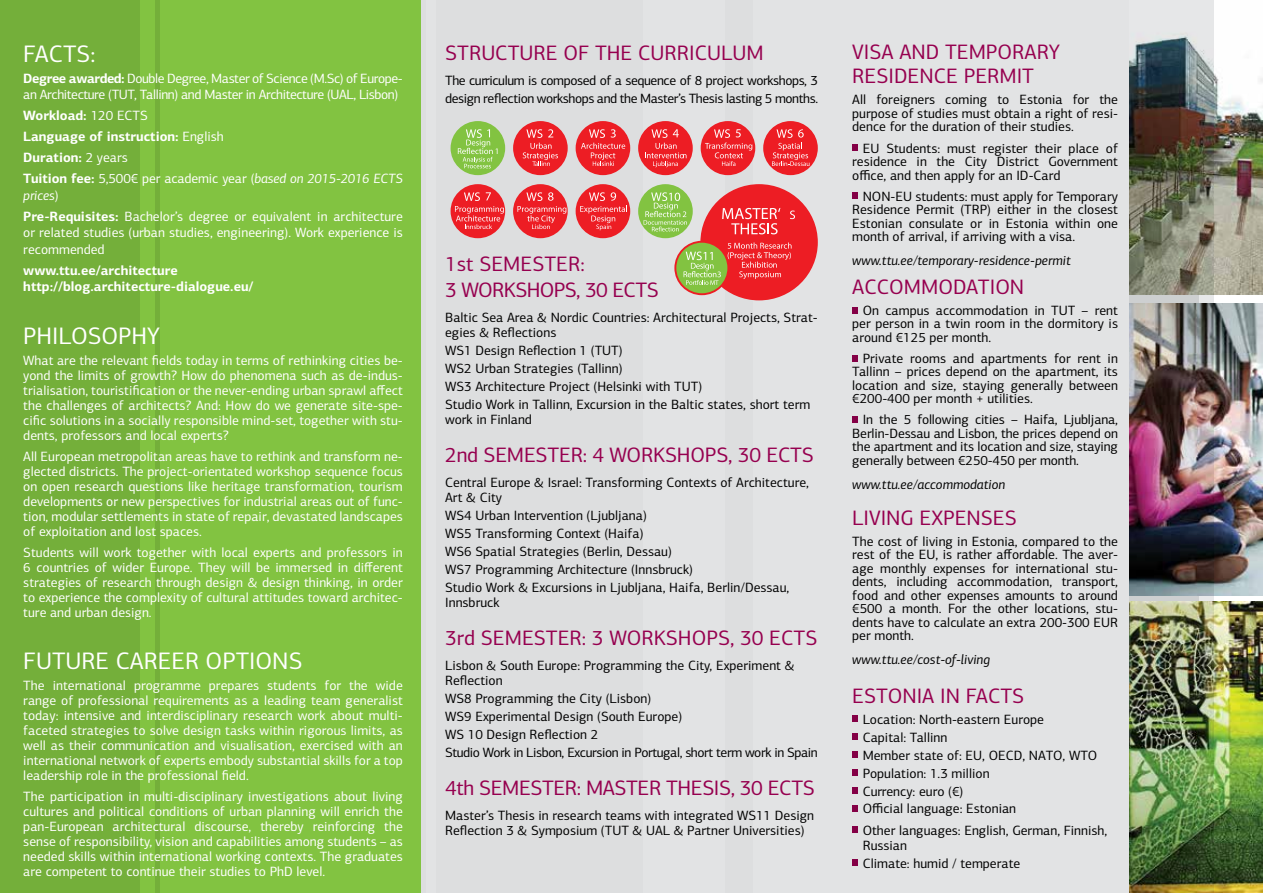
<style>
.page{position:relative;width:1263px;height:893px;background:#fff}
.page>*{position:absolute;margin:0;border:0;box-sizing:border-box;transform-origin:0 0}
.t1{font:24px "PF Centro Sans Pro";color:#fff}
.t2{font:21px/24px "PF Centro Sans Pro";color:#96004f}
.t3{font:21px "PF Centro Sans Pro";letter-spacing:-.02em;color:#96004f}
.t4{font:21px/25.5px "PF Centro Sans Pro";letter-spacing:-.03em;color:#96004f}
.t5{font:13.5px/13.5px "PF Centro Sans Pro";color:#000}
.t6{font:13.5px/15px "PF Centro Sans Pro";color:#fff;text-align:justify}
.t7{font:700 13.5px/21px "PF Centro Sans Pro";color:#fff}
.t8{font:13.5px/16.5px "PF Centro Sans Pro";letter-spacing:-.03em;color:#fff}
.t9{font:13.5px/18px "PF Centro Sans Pro";letter-spacing:-.03em;color:#000}
.t10{font:italic 13.5px "PF Centro Sans Pro";color:#000}
.s1{font-weight:700}
.s2{font-weight:400}
.s3{font-weight:400;font-style:italic}
.s4{font-style:italic}
</style>
<div class="page">
<div style="left:842px;top:0;width:357px;height:893px;background:#e2e3e4"></div>
<img style="left:1214px;top:74px;width:49px;height:221px">
<img style="left:1214px;top:303px;width:49px;height:292px">
<img style="left:1214px;top:602px;width:49px;height:291px">
<div style="left:0;top:0;width:753px;height:893px;background:#dddedf"></div>
<div style="left:0;top:0;width:421px;height:893px;background:#82c341"></div>
<div style="left:0;top:0;width:140px;height:893px;background:#74af3a"></div>
<div style="left:155px;top:0;width:5px;height:893px;background:#74af3a"></div>
<div style="left:753px;top:0;width:89px;height:893px;background:#e2e3e4"></div>
<div style="left:426px;top:0;width:10px;height:893px;background:#e2e3e4"></div>
<img style="left:1130px;top:0;width:84px;height:893px">
<div style="left:644px;top:0;width:81px;height:893px;background:#e2e3e4"></div>
<svg style="left:852px;top:145px;width:6px;height:6px"></svg>
<svg style="left:852px;top:193px;width:6px;height:6px"></svg>
<svg style="left:852px;top:307px;width:6px;height:6px"></svg>
<svg style="left:852px;top:355px;width:6px;height:6px"></svg>
<svg style="left:852px;top:417px;width:6px;height:6px"></svg>
<svg style="left:852px;top:716px;width:6px;height:6px"></svg>
<svg style="left:852px;top:734px;width:6px;height:6px"></svg>
<svg style="left:852px;top:752px;width:6px;height:6px"></svg>
<svg style="left:852px;top:770px;width:6px;height:6px"></svg>
<svg style="left:852px;top:788px;width:6px;height:6px"></svg>
<svg style="left:852px;top:806px;width:6px;height:6px"></svg>
<svg style="left:852px;top:827px;width:6px;height:6px"></svg>
<svg style="left:852px;top:860px;width:6px;height:6px"></svg>
<svg style="left:513px;top:121px;width:55px;height:54px"></svg>
<svg style="left:576px;top:121px;width:54px;height:54px"></svg>
<svg style="left:638px;top:121px;width:55px;height:54px"></svg>
<svg style="left:701px;top:121px;width:54px;height:54px"></svg>
<svg style="left:763px;top:121px;width:55px;height:54px"></svg>
<svg style="left:451px;top:184px;width:54px;height:54px"></svg>
<svg style="left:513px;top:184px;width:55px;height:54px"></svg>
<svg style="left:576px;top:184px;width:54px;height:54px"></svg>
<svg style="left:451px;top:121px;width:54px;height:54px"></svg>
<svg style="left:638px;top:184px;width:180px;height:116px"></svg>
<h1 class="t1" style="left:23px;top:39px;width:73px">FACTS:</h1>
<p class="t8" style="left:23px;top:70px;width:381px"><span class="s1">Degree awarded:</span> Double Degree, Master of Science (M.Sc) of Europe&shy;an Architecture (TUT, Tallinn) and Master in Architecture (UAL, Lisbon)</p>
<p class="t7" style="left:23px;top:105px;width:381px">Workload: <span class="s2">120 ECTS<br></span>Language of instruction: <span class="s2">English<br></span>Duration: <span class="s2">2 years<br></span>Tuition fee: <span class="s2">5,500€ per academic year (</span><span class="s3">based on 2015-2016 ECTS</span></p>
<p class="t6" style="left:23px;top:185px;width:381px;line-height:21px"><span class="s4">prices</span>)<br><span class="s1">Pre-Requisites:</span> Bachelor’s degree or equivalent in architecture</p>
<p class="t6" style="left:23px;top:224px;width:381px;line-height:16.5px">or related studies (urban studies, engineering). Work experience is recommended</p>
<p class="t7" style="left:23px;top:262px;width:232px;line-height:16.5px">www.ttu.ee/architecture http://blog.architecture-dialogue.eu/</p>
<h1 class="t1" style="left:23px;top:322px;width:138px">PHILOSOPHY</h1>
<p class="t6" style="left:23px;top:353px;width:381px">What are the relevant fields today in terms of rethinking cities be&shy;yond the limits of growth? How do phenomena such as de-indus&shy;trialisation, touristification or the never-ending urban sprawl affect the challenges of architects? And: How do we generate site-spe&shy;cific solutions in a socially responsible mind-set, together with stu&shy;dents, professors and local experts?</p>
<p class="t6" style="left:23px;top:449px;width:381px">All European metropolitan areas have to rethink and transform ne&shy;glected districts. The project-orientated workshop sequence focus on open research questions like heritage transformation, tourism developments or new perspectives for industrial areas out of func&shy;tion, modular settlements in state of repair, devastated landscapes of exploitation and lost spaces.</p>
<p class="t6" style="left:23px;top:545px;width:381px">Students will work together with local experts and professors in 6 countries of wider Europe. They will be immersed in different strategies of research through design &amp; design thinking, in order to experience the complexity of cultural attitudes toward architec&shy;ture and urban design.</p>
<h1 class="t1" style="left:23px;top:646px;width:281px">FUTURE CAREER OPTIONS</h1>
<p class="t6" style="left:23px;top:678px;width:381px">The international programme prepares students for the wide range of professional requirements as a leading team generalist today: intensive and interdisciplinary research work about multi&shy;faceted strategies to solve design tasks within rigorous limits, as well as their communication and visualisation, exercised with an international network of experts embody substantial skills for a top leadership role in the professional field.</p>
<p class="t6" style="left:23px;top:789px;width:381px">The participation in multi-disciplinary investigations about living cultures and political conditions of urban planning will enrich the pan-European architectural discourse, thereby reinforcing the sense of responsibility, vision and capabilities among students – as needed skills within international working contexts. The graduates are competent to continue their studies to PhD level.</p>
<h2 class="t2" style="left:445px;top:41px;width:320px">STRUCTURE OF THE CURRICULUM</h2>
<p class="t9" style="left:445px;top:72px;width:374px">The curriculum is composed of a sequence of 8 project workshops, 3 design reflection workshops and the Master’s Thesis lasting 5 months.</p>
<h2 class="t4" style="left:445px;top:251px;width:215px">1st SEMESTER:<br>3 WORKSHOPS, 30 ECTS</h2>
<p class="t5" style="left:445px;top:310px;width:374px;line-height:15px">Baltic Sea Area &amp; Nordic Countries: Architectural Projects, Strat&shy;egies &amp; Reflections</p>
<p class="t5" style="left:445px;top:341px;width:367px;line-height:18px">WS1 Design Reflection 1 (TUT)<br>WS2 Urban Strategies (Tallinn)<br>WS3 Architecture Project (Helsinki with TUT)<br>Studio Work in Tallinn, Excursion in the Baltic states, short term</p>
<p class="t5" style="left:445px;top:413px;width:88px">work in Finland</p>
<h2 class="t2" style="left:445px;top:442px;width:370px">2nd SEMESTER: 4 WORKSHOPS, 30 ECTS</h2>
<p class="t5" style="left:445px;top:475px;width:365px;line-height:15px">Central Europe &amp; Israel: Transforming Contexts of Architecture,<br>Art &amp; City</p>
<p class="t5" style="left:445px;top:506px;width:346px;line-height:18px">WS4 Urban Intervention (Ljubljana)<br>WS5 Transforming Context (Haifa)<br>WS6 Spatial Strategies (Berlin, Dessau)<br>WS7 Programming Architecture (Innsbruck)<br>Studio Work &amp; Excursions in Ljubljana, Haifa, Berlin/Dessau,</p>
<p class="t5" style="left:445px;top:596px;width:56px">Innsbruck</p>
<h2 class="t2" style="left:445px;top:625px;width:374px">3rd SEMESTER: 3 WORKSHOPS, 30 ECTS</h2>
<p class="t5" style="left:445px;top:658px;width:351px;line-height:15px">Lisbon &amp; South Europe: Programming the City, Experiment &amp;<br>Reflection</p>
<p class="t5" style="left:445px;top:689px;width:374px;line-height:18px">WS8 Programming the City (Lisbon)<br>WS9 Experimental Design (South Europe)<br>WS 10 Design Reflection 2<br>Studio Work in Lisbon, Excursion in Portugal, short term work in Spain</p>
<h2 class="t3" style="left:445px;top:775px;width:371px">4th SEMESTER: MASTER THESIS, 30 ECTS</h2>
<p class="t5" style="left:445px;top:808px;width:370px;line-height:15px">Master’s Thesis in research teams with integrated WS11 Design<br>Reflection 3 &amp; Symposium (TUT &amp; UAL &amp; Partner Universities)</p>
<h2 class="t2" style="left:852px;top:40px;width:209px">VISA AND TEMPORARY<br>RESIDENCE PERMIT</h2>
<p class="t5" style="left:852px;top:93px;width:267px;text-align:justify">All foreigners coming to Estonia for the purpose of studies must obtain a right of resi&shy;dence for the duration of their studies.</p>
<p class="t5" style="left:852px;top:141px;width:267px;text-align:justify;text-indent:11px">EU Students: must register their place of residence in the City District Government office, and then apply for an ID-Card</p>
<p class="t5" style="left:852px;top:189px;width:267px;text-align:justify;text-indent:11px">NON-EU students: must apply for Temporary Residence Permit (TRP) either in the closest Estonian consulate or in Estonia within one month of arrival, if arriving with a visa.</p>
<p class="t10" style="left:852px;top:252px;width:220px">www.ttu.ee/temporary-residence-permit</p>
<h2 class="t2" style="left:852px;top:275px;width:174px">ACCOMMODATION</h2>
<p class="t5" style="left:852px;top:303px;width:267px;text-align:justify;text-indent:11px">On campus accommodation in TUT – rent per person in a twin room in the dormitory is around €125 per month.</p>
<p class="t5" style="left:852px;top:351px;width:267px;text-align:justify;text-indent:11px">Private rooms and apartments for rent in Tallinn – prices depend on the apartment, its location and size, staying generally between €200-400 per month + utilities.</p>
<p class="t5" style="left:852px;top:413px;width:267px;text-align:justify;text-indent:11px">In the 5 following cities – Haifa, Ljubljana, Berlin-Dessau and Lisbon, the prices depend on the apartment and its location and size, staying generally between €250-450 per month.</p>
<p class="t10" style="left:852px;top:476px;width:155px">www.ttu.ee/accommodation</p>
<h2 class="t2" style="left:852px;top:506px;width:166px">LIVING EXPENSES</h2>
<p class="t5" style="left:852px;top:534px;width:267px;text-align:justify">The cost of living in Estonia, compared to the rest of the EU, is rather affordable. The aver&shy;age monthly expenses for international stu&shy;dents, including accommodation, transport, food and other expenses amounts to around €500 a month. For the other locations, stu&shy;dents have to calculate an extra 200-300 EUR per month.</p>
<p class="t10" style="left:852px;top:651px;width:140px">www.ttu.ee/cost-of-living</p>
<h2 class="t2" style="left:852px;top:683px;width:174px">ESTONIA IN FACTS</h2>
<p class="t5" style="left:863px;top:710px;width:236px;line-height:18px">Location: North-eastern Europe<br>Capital: Tallinn<br>Member state of: EU, OECD, NATO, WTO<br>Population: 1.3 million<br>Currency: euro (€)<br>Official language: Estonian</p>
<p class="t5" style="left:863px;top:822px;width:246px;line-height:15px">Other languages: English, German, Finnish,<br>Russian</p>
<p class="t5" style="left:863px;top:856px;width:159px">Climate: humid / temperate</p>
</div>
